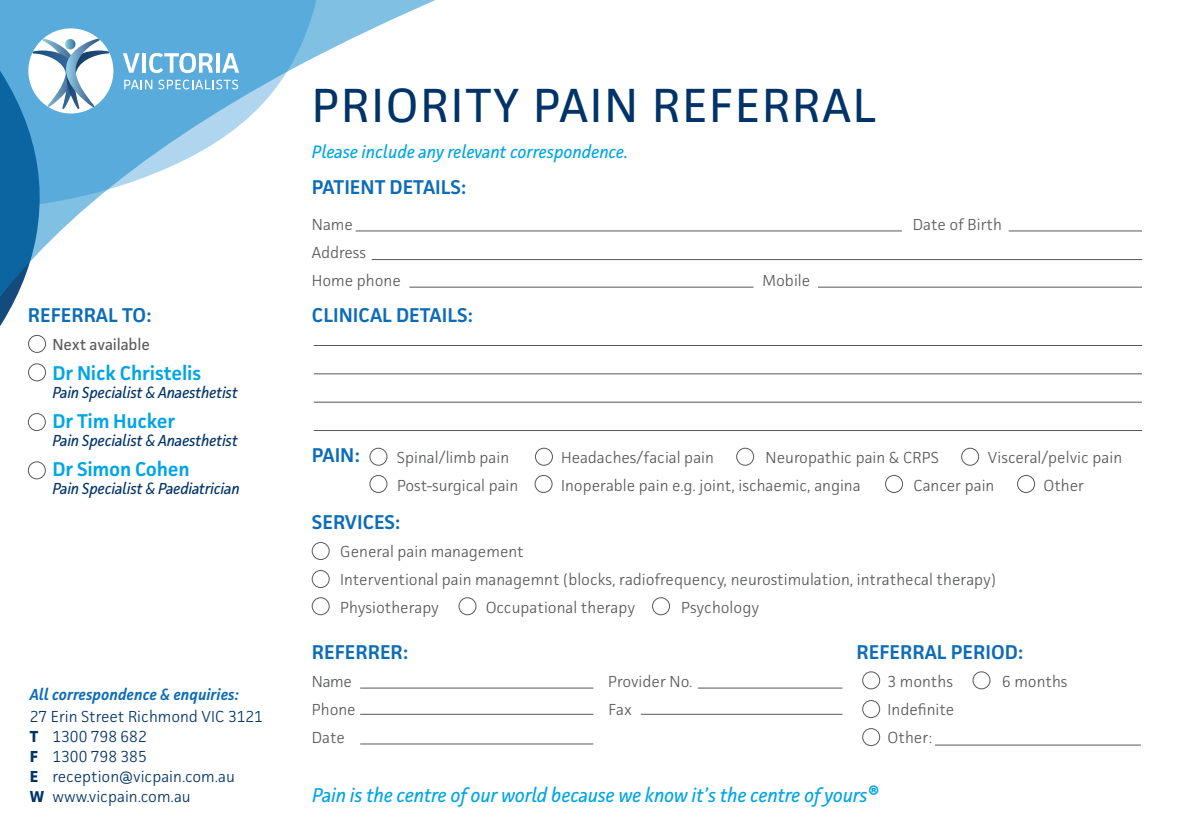
<style>
.page{position:relative;width:1191px;height:840px;background:#fff}
.page>*{position:absolute;margin:0;border:0;box-sizing:border-box;transform-origin:0 0}
.t1{font:48px "Facit";letter-spacing:.04em;color:#003367}
.t2{font:600 20px "Facit";color:#0d6cb6}
.t3{font:italic 20px "Facit";letter-spacing:-.015em;color:#00a5e3}
.t4{font:600 20px "Facit";letter-spacing:-.01em;color:#00a5e3}
.t5{font:italic 18px "Facit";letter-spacing:-.005em;color:#00a5e3}
.t6{font:300 16px/28px "Facit";color:#57585a}
.t7{font:300 16px/20px "Facit";color:#003367}
.t8{font:italic 16px "Facit";letter-spacing:-.02em;color:#003367}
.t9{font:italic 600 16px "Facit";color:#0d6cb6}
.t10{font:16px "Facit";letter-spacing:-.01em;color:#57585a}
.s1{font-weight:700}
</style>
<div class="page">
<div style="left:736px;top:447px;width:18px;height:18px;border:1px solid #57585a;border-radius:50%"></div>
<div style="left:961px;top:447px;width:18px;height:18px;border:1px solid #57585a;border-radius:50%"></div>
<div style="left:885px;top:475px;width:18px;height:17px;border:1px solid #57585a;border-radius:50%"></div>
<div style="left:1017px;top:475px;width:18px;height:17px;border:1px solid #57585a;border-radius:50%"></div>
<div style="left:862px;top:671px;width:18px;height:17px;border:1px solid #57585a;border-radius:50%"></div>
<div style="left:972px;top:671px;width:18px;height:17px;border:1px solid #57585a;border-radius:50%"></div>
<div style="left:862px;top:699px;width:18px;height:18px;border:1px solid #57585a;border-radius:50%"></div>
<div style="left:862px;top:728px;width:18px;height:17px;border:1px solid #57585a;border-radius:50%"></div>
<hr style="left:1008px;top:230px;width:134px;height:1px;background:#57585a">
<hr style="left:356px;top:230px;width:546px;height:1px;background:#57585a">
<hr style="left:372px;top:259px;width:770px;height:1px;background:#57585a">
<hr style="left:818px;top:286px;width:324px;height:1px;background:#57585a">
<hr style="left:409px;top:286px;width:344px;height:1px;background:#57585a">
<hr style="left:698px;top:687px;width:144px;height:1px;background:#57585a">
<hr style="left:641px;top:713px;width:201px;height:1px;background:#57585a">
<hr style="left:935px;top:744px;width:206px;height:1px;background:#57585a">
<svg style="left:109px;top:0;width:593px;height:745px"></svg>
<hr style="left:314px;top:345px;width:828px;height:1px;background:#57585a">
<hr style="left:314px;top:373px;width:828px;height:1px;background:#57585a">
<hr style="left:314px;top:401px;width:828px;height:1px;background:#575659">
<hr style="left:314px;top:430px;width:828px;height:1px;background:#57585a">
<svg style="left:123px;top:53px;width:17px;height:20px"></svg>
<hr style="left:142px;top:53px;width:4px;height:20px;background:#fff">
<svg style="left:149px;top:53px;width:64px;height:20px"></svg>
<hr style="left:216px;top:53px;width:4px;height:20px;background:#fff">
<svg style="left:222px;top:53px;width:17px;height:20px"></svg>
<svg style="left:124px;top:80px;width:28px;height:9px"></svg>
<svg style="left:158px;top:80px;width:80px;height:9px"></svg>
<svg style="left:0;top:0;width:109px;height:480px"></svg>
<hr style="left:360px;top:713px;width:233px;height:1px;background:#57585a">
<hr style="left:360px;top:687px;width:233px;height:1px;background:#57585a">
<p class="t2" style="left:28px;top:302px;width:125px">REFERRAL TO:</p>
<p class="t10" style="left:52px;top:334px;width:99px">Next available</p>
<p class="t4" style="left:52px;top:360px;width:150px">Dr Nick Christelis</p>
<p class="t8" style="left:52px;top:382px;width:187px">Pain Specialist &amp; Anaesthetist</p>
<p class="t4" style="left:52px;top:408px;width:125px">Dr Tim Hucker</p>
<p class="t8" style="left:52px;top:430px;width:187px">Pain Specialist &amp; Anaesthetist</p>
<p class="t4" style="left:52px;top:456px;width:139px">Dr Simon Cohen</p>
<p class="t8" style="left:52px;top:478px;width:189px">Pain Specialist &amp; Paediatrician</p>
<p class="t9" style="left:30px;top:684px;width:210px">All correspondence &amp; enquiries:</p>
<p class="t7" style="left:30px;top:705px;width:234px">27 Erin Street Richmond VIC 3121<br><span class="s1">T</span> 1300 798 682<br><span class="s1">F</span> 1300 798 385<br><span class="s1">E</span> reception@vicpain.com.au<br><span class="s1">W</span> www.vicpain.com.au</p>
<h1 class="t1" style="left:312px;top:76px;width:566px">PRIORITY PAIN REFERRAL</h1>
<p class="t5" style="left:312px;top:141px;width:318px">Please include any relevant correspondence.</p>
<p class="t2" style="left:312px;top:175px;width:156px">PATIENT DETAILS:</p>
<p class="t6" style="left:312px;top:210px;width:43px">Name</p>
<p class="t6" style="left:913px;top:210px;width:91px">Date of Birth</p>
<p class="t6" style="left:312px;top:238px;width:90px">Address<br>Home phone</p>
<p class="t6" style="left:762px;top:266px;width:49px">Mobile</p>
<p class="t2" style="left:312px;top:303px;width:162px">CLINICAL DETAILS:</p>
<p class="t2" style="left:312px;top:443px;width:50px">PAIN:</p>
<p class="t6" style="left:397px;top:442px;width:114px">Spinal/limb pain</p>
<p class="t6" style="left:561px;top:442px;width:154px">Headaches/facial pain</p>
<p class="t6" style="left:765px;top:442px;width:175px">Neuropathic pain &amp; CRPS</p>
<p class="t6" style="left:988px;top:442px;width:136px">Visceral/pelvic pain</p>
<p class="t6" style="left:397px;top:470px;width:123px">Post-surgical pain</p>
<p class="t6" style="left:561px;top:470px;width:301px">Inoperable pain e.g. joint, ischaemic, angina</p>
<p class="t6" style="left:913px;top:470px;width:83px">Cancer pain</p>
<p class="t6" style="left:1043px;top:470px;width:42px">Other</p>
<p class="t2" style="left:312px;top:509px;width:90px">SERVICES:</p>
<p class="t6" style="left:340px;top:536px;width:657px">General pain management<br>Interventional pain managemnt (blocks, radiofrequency, neurostimulation, intrathecal therapy)<br>Physiotherapy</p>
<p class="t6" style="left:486px;top:592px;width:151px">Occupational therapy</p>
<p class="t6" style="left:681px;top:592px;width:79px">Psychology</p>
<p class="t2" style="left:312px;top:639px;width:98px">REFERRER:</p>
<p class="t6" style="left:312px;top:666px;width:42px">Name</p>
<p class="t6" style="left:608px;top:666px;width:86px">Provider No.</p>
<p class="t6" style="left:312px;top:694px;width:45px">Phone</p>
<p class="t6" style="left:608px;top:694px;width:25px">Fax</p>
<p class="t6" style="left:312px;top:722px;width:35px">Date</p>
<p class="t2" style="left:856px;top:639px;width:168px">REFERRAL PERIOD:</p>
<p class="t6" style="left:887px;top:667px;width:67px">3 months</p>
<p class="t6" style="left:1002px;top:667px;width:67px">6 months</p>
<p class="t6" style="left:887px;top:695px;width:68px">Indefinite<br>Other:</p>
<p class="t3" style="left:312px;top:782px;width:567px">Pain is the centre of our world because we know it’s the centre of yours®</p>
</div>
